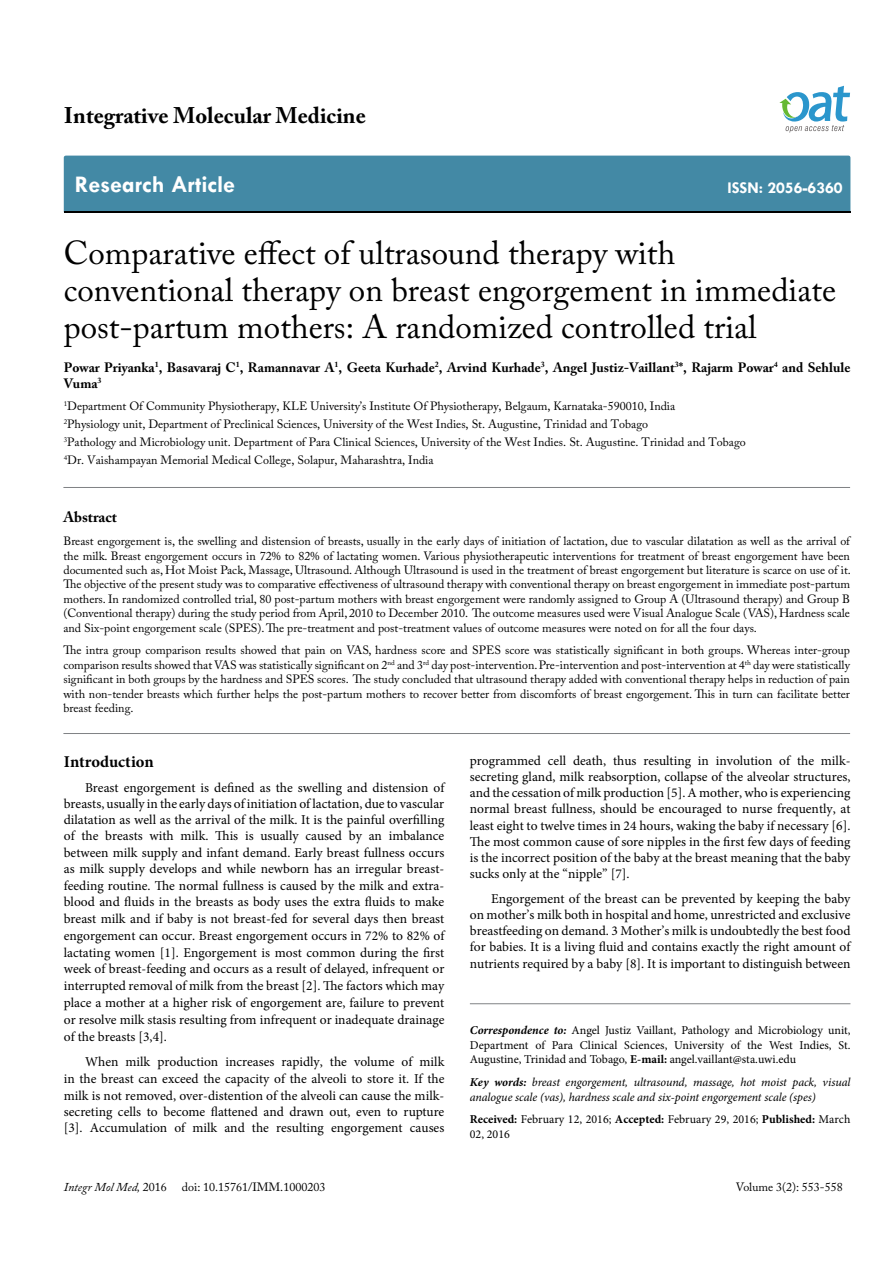
<style>
.page{position:relative;width:893px;height:1263px;background:#fff}
.page>*{position:absolute;margin:0;border:0;box-sizing:border-box;transform-origin:0 0}
.t1{font:33px/37.5px "Adobe Caslon Pro";color:#000}
.t2{font:700 24px "Tw Cen";color:#fff}
.t3{font:700 22.5px "Adobe Caslon Pro";color:#000}
.t4{font:700 16.5px "Tw Cen";color:#fff}
.t5{font:700 16.5px "Minion Pro";letter-spacing:-.005em;color:#000}
.t6{font:700 15px "Adobe Caslon Pro";color:#000}
.t7{font:13.5px/16.6px "Minion Pro";color:#000;text-align:justify}
.t8{font:700 13.5px/16.2px "Adobe Caslon Pro";color:#000}
.t9{font:12px/14.4px "Adobe Caslon Pro";color:#000;text-align:justify}
.t10{font:12px/14.4px "Minion Pro";color:#000;text-align:justify}
.t11{font:italic 12px/14.4px "Minion Pro";letter-spacing:-.005em;color:#000}
.t12{font:italic 12px "Adobe Caslon Pro";color:#000}
.s1{font-weight:700;font-style:italic}
.s2{font-weight:700}
.s3{font-style:normal}
</style>
<div class="page">
<div style="left:64px;top:156px;width:786px;height:56px;background:#4389a5"></div>
<svg style="left:779px;top:86px;width:71px;height:47px"></svg>
<hr style="left:63px;top:487px;width:787px;height:1px;background:#808285">
<hr style="left:63px;top:733px;width:787px;height:1px;background:#808285">
<hr style="left:470px;top:1003px;width:380px;height:1px;background:#808285">
<h3 class="t3" style="left:64px;top:102px;width:303px">Integrative Molecular Medicine</h3>
<h2 class="t2" style="left:75px;top:170px;width:162px">Research Article</h2>
<h3 class="t4" style="left:727px;top:178px;width:117px">ISSN: 2056-6360</h3>
<h1 class="t1" style="left:64px;top:233px;width:774px">Comparative effect of ultrasound therapy with conventional therapy on breast engorgement in immediate post-partum mothers: A randomized controlled trial</h1>
<p class="t8" style="left:64px;top:359px;width:788px">Powar Priyanka<sup>1</sup>, Basavaraj C<sup>1</sup>, Ramannavar A<sup>1</sup>, Geeta Kurhade<sup>2</sup>, Arvind Kurhade<sup>3</sup>, Angel Justiz-Vaillant<sup>3</sup>*, Rajarm Powar<sup>4</sup> and Sehlule<br>Vuma<sup>3</sup></p>
<p class="t9" style="left:64px;top:397px;width:683px;line-height:18px;text-align:left"><sup>1</sup>Department Of Community Physiotherapy, KLE University’s Institute Of Physiotherapy, Belgaum, Karnataka-590010, India<br><sup>2</sup>Physiology unit, Department of Preclinical Sciences, University of the West Indies, St. Augustine, Trinidad and Tobago<br><sup>3</sup>Pathology and Microbiology unit. Department of Para Clinical Sciences, University of the West Indies. St. Augustine. Trinidad and Tobago <sup>4</sup>Dr. Vaishampayan Memorial Medical College, Solapur, Maharashtra, India</p>
<p class="t6" style="left:63px;top:508px;width:55px">Abstract</p>
<p class="t9" style="left:63px;top:534px;width:789px">Breast engorgement is, the swelling and distension of breasts, usually in the early days of initiation of lactation, due to vascular dilatation as well as the arrival of the milk. Breast engorgement occurs in 72% to 82% of lactating women. Various physiotherapeutic interventions for treatment of breast engorgement have been documented such as, Hot Moist Pack, Massage, Ultrasound. Although Ultrasound is used in the treatment of breast engorgement but literature is scarce on use of it.<br>The objective of the present study was to comparative effectiveness of ultrasound therapy with conventional therapy on breast engorgement in immediate post-partum mothers. In randomized controlled trial, 80 post-partum mothers with breast engorgement were randomly assigned to Group A (Ultrasound therapy) and Group B (Conventional therapy) during the study period from April, 2010 to December 2010. The outcome measures used were Visual Analogue Scale (VAS), Hardness scale and Six-point engorgement scale (SPES). The pre-treatment and post-treatment values of outcome measures were noted on for all the four days.</p>
<p class="t9" style="left:63px;top:643px;width:788px">The intra group comparison results showed that pain on VAS, hardness score and SPES score was statistically significant in both groups. Whereas inter-group comparison results showed that VAS was statistically significant on 2<sup>nd</sup> and 3<sup>rd</sup> day post-intervention. Pre-intervention and post-intervention at 4<sup>th</sup> day were statistically significant in both groups by the hardness and SPES scores. The study concluded that ultrasound therapy added with conventional therapy helps in reduction of pain with non-tender breasts which further helps the post-partum mothers to recover better from discomforts of breast engorgement. This in turn can facilitate better breast feeding.</p>
<h3 class="t5" style="left:64px;top:750px;width:91px">Introduction</h3>
<p class="t7" style="left:64px;top:779px;width:382px;text-indent:21px">Breast engorgement is defined as the swelling and distension of breasts, usually in the early days of initiation of lactation, due to vascular dilatation as well as the arrival of the milk. It is the painful overfilling of the breasts with milk. This is usually caused by an imbalance between milk supply and infant demand. Early breast fullness occurs as milk supply develops and while newborn has an irregular breast&shy;feeding routine. The normal fullness is caused by the milk and extra&shy;blood and fluids in the breasts as body uses the extra fluids to make breast milk and if baby is not breast-fed for several days then breast engorgement can occur. Breast engorgement occurs in 72% to 82% of lactating women [1]. Engorgement is most common during the first week of breast-feeding and occurs as a result of delayed, infrequent or interrupted removal of milk from the breast [2]. The factors which may place a mother at a higher risk of engorgement are, failure to prevent or resolve milk stasis resulting from infrequent or inadequate drainage of the breasts [3,4].</p>
<p class="t7" style="left:64px;top:1053px;width:382px;text-indent:21px">When milk production increases rapidly, the volume of milk in the breast can exceed the capacity of the alveoli to store it. If the milk is not removed, over-distention of the alveoli can cause the milk&shy;secreting cells to become flattened and drawn out, even to rupture [3]. Accumulation of milk and the resulting engorgement causes</p>
<p class="t7" style="left:470px;top:752px;width:382px;line-height:16.2px">programmed cell death, thus resulting in involution of the milk&shy;secreting gland, milk reabsorption, collapse of the alveolar structures, and the cessation of milk production [5]. A mother, who is experiencing normal breast fullness, should be encouraged to nurse frequently, at least eight to twelve times in 24 hours, waking the baby if necessary [6].<br>The most common cause of sore nipples in the first few days of feeding is the incorrect position of the baby at the breast meaning that the baby sucks only at the “nipple” [7].</p>
<p class="t7" style="left:470px;top:890px;width:382px;line-height:16.2px;text-indent:21px">Engorgement of the breast can be prevented by keeping the baby on mother’s milk both in hospital and home, unrestricted and exclusive breastfeeding on demand. 3 Mother’s milk is undoubtedly the best food for babies. It is a living fluid and contains exactly the right amount of nutrients required by a baby [8]. It is important to distinguish between</p>
<p class="t10" style="left:470px;top:1023px;width:382px"><span class="s1">Correspondence to:</span> Angel Justiz Vaillant, Pathology and Microbiology unit, Department of Para Clinical Sciences, University of the West Indies, St.<br>Augustine, Trinidad and Tobago, <span class="s2">E-mail:</span> angel.vaillant@sta.uwi.edu</p>
<p class="t11" style="left:470px;top:1075px;width:382px"><span class="s2">Key words:</span> breast engorgement, ultrasound, massage, hot moist pack, visual analogue scale (vas), hardness scale and six-point engorgement scale (spes)</p>
<p class="t10" style="left:470px;top:1112px;width:382px"><span class="s2">Received:</span> February 12, 2016; <span class="s2">Accepted:</span> February 29, 2016; <span class="s2">Published:</span> March<br>02, 2016</p>
<p class="t12" style="left:64px;top:1180px;width:104px">Integr Mol Med, <span class="s3">2016</span></p>
<p class="t9" style="left:182px;top:1180px;width:145px">doi: 10.15761/IMM.1000203</p>
<p class="t9" style="left:736px;top:1180px;width:108px">Volume 3(2): 553-558</p>
</div>
